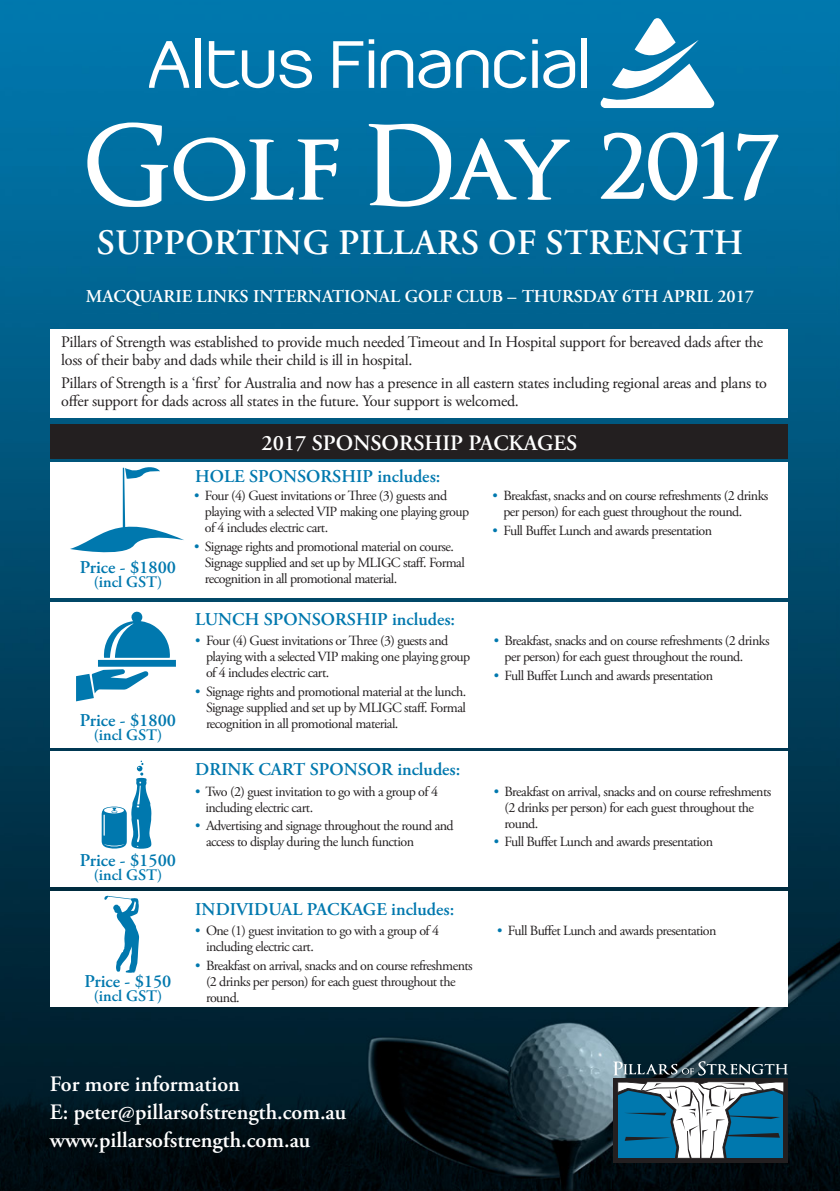
<style>
.page{position:relative;width:840px;height:1191px;background:#fff}
.page>*{position:absolute;margin:0;border:0;box-sizing:border-box;transform-origin:0 0}
.t1{font:600 110px "Optimus Princeps";letter-spacing:-.01em;color:#fff}
.t2{font:600 35.6px "Adobe Garamond Pro";letter-spacing:.015em;color:#fff}
.t3{font:600 22px/28px "Adobe Garamond Pro";color:#fff}
.t4{font:600 18px "Adobe Garamond Pro";color:#0078ae}
.t5{font:600 18px "Adobe Garamond Pro";color:#fff}
.t6{font:16px/18px "Adobe Garamond Pro";letter-spacing:-.02em;color:#231f20}
.t7{font:600 16px "Adobe Garamond Pro";color:#0078ae}
.t8{font:14px/16px "Adobe Garamond Pro";letter-spacing:-.04em;color:#231f20}
.s1{color:#0078ae}
</style>
<div class="page">
<img style="left:0;top:68px;width:839px;height:1123px">
<div style="left:0;top:0;width:839px;height:68px;background:#0078ae"></div>
<div style="left:50px;top:329px;width:737px;height:88px;background:#fff"></div>
<div style="left:50px;top:462px;width:737px;height:135px;background:#fff"></div>
<svg style="left:70px;top:467px;width:114px;height:86px"></svg>
<div style="left:50px;top:602px;width:737px;height:145px;background:#fff"></div>
<svg style="left:76px;top:611px;width:100px;height:90px"></svg>
<div style="left:50px;top:891px;width:737px;height:116px;background:#fff"></div>
<svg style="left:104px;top:895px;width:35px;height:77px"></svg>
<div style="left:50px;top:752px;width:737px;height:135px;background:#fff"></div>
<svg style="left:102px;top:760px;width:49px;height:88px"></svg>
<div style="left:613px;top:1078px;width:174px;height:84px;background:#231f20"></div>
<svg style="left:613px;top:1061px;width:174px;height:98px;background:#54849a"></svg>
<div style="left:50px;top:424px;width:737px;height:34px;background:#231f20"></div>
<svg style="left:600px;top:18px;width:113px;height:90px"></svg>
<svg style="left:149px;top:41px;width:40px;height:47px"></svg>
<div style="left:195px;top:38px;width:5px;height:50px;background:#fff"></div>
<svg style="left:209px;top:41px;width:103px;height:47px"></svg>
<svg style="left:333px;top:39px;width:41px;height:49px"></svg>
<div style="left:368px;top:50px;width:6px;height:38px;background:#fff"></div>
<svg style="left:380px;top:50px;width:70px;height:38px"></svg>
<svg style="left:456px;top:50px;width:32px;height:38px"></svg>
<svg style="left:494px;top:50px;width:32px;height:38px"></svg>
<svg style="left:532px;top:39px;width:5px;height:5px"></svg>
<div style="left:532px;top:50px;width:5px;height:38px;background:#fff"></div>
<svg style="left:543px;top:50px;width:31px;height:38px"></svg>
<div style="left:581px;top:38px;width:5px;height:50px;background:#fff"></div>
<p class="t1" style="left:84px;top:108px;width:697px">Golf Day 2017</p>
<p class="t2" style="left:97px;top:222px;width:647px">SUPPORTING PILLARS OF STRENGTH</p>
<p class="t5" style="left:86px;top:286px;width:669px">MACQUARIE LINKS INTERNATIONAL GOLF CLUB – THURSDAY 6TH APRIL 2017</p>
<p class="t6" style="left:61px;top:333px;width:703px">Pillars of Strength was established to provide much needed Timeout and In Hospital support for bereaved dads after the loss of their baby and dads while their child is ill in hospital.</p>
<p class="t6" style="left:61px;top:375px;width:707px">Pillars of Strength is a ‘first’ for Australia and now has a presence in all eastern states including regional areas and plans to offer support for dads across all states in the future. Your support is welcomed.</p>
<p class="t3" style="left:261px;top:429px;width:317px">2017 SPONSORSHIP PACKAGES</p>
<p class="t4" style="left:80px;top:556px;width:98px">Price - $1800</p>
<p class="t7" style="left:94px;top:572px;width:70px">(incl GST)</p>
<p class="t4" style="left:80px;top:709px;width:98px">Price - $1800</p>
<p class="t7" style="left:94px;top:725px;width:70px">(incl GST)</p>
<p class="t4" style="left:80px;top:849px;width:98px">Price - $1500</p>
<p class="t7" style="left:94px;top:865px;width:70px">(incl GST)</p>
<p class="t4" style="left:84px;top:971px;width:88px">Price - $150</p>
<p class="t7" style="left:94px;top:986px;width:70px">(incl GST)</p>
<p class="t4" style="left:195px;top:465px;width:246px">HOLE SPONSORSHIP includes:</p>
<p class="t8" style="left:205px;top:488px;width:266px;text-indent:-11px"><span class="s1">•</span> Four (4) Guest invitations or Three (3) guests and playing with a selected VIP making one playing group of 4 includes electric cart.</p>
<p class="t8" style="left:205px;top:539px;width:261px;text-indent:-11px"><span class="s1">•</span> Signage rights and promotional material on course.<br>Signage supplied and set up by MLIGC staff. Formal recognition in all promotional material.</p>
<p class="t4" style="left:195px;top:608px;width:261px">LUNCH SPONSORSHIP includes:</p>
<p class="t8" style="left:206px;top:633px;width:266px;text-indent:-11px"><span class="s1">•</span> Four (4) Guest invitations or Three (3) guests and playing with a selected VIP making one playing group of 4 includes electric cart.</p>
<p class="t8" style="left:206px;top:684px;width:261px;text-align:justify;text-indent:-11px"><span class="s1">•</span> Signage rights and promotional material at the lunch.<br>Signage supplied and set up by MLIGC staff. Formal recognition in all promotional material.</p>
<p class="t4" style="left:195px;top:759px;width:266px">DRINK CART SPONSOR includes:</p>
<p class="t8" style="left:205px;top:783px;width:234px;text-indent:-10px"><span class="s1">•</span> Two (2) guest invitation to go with a group of 4 including electric cart.</p>
<p class="t8" style="left:206px;top:818px;width:249px;text-indent:-11px"><span class="s1">•</span> Advertising and signage throughout the round and access to display during the lunch function</p>
<p class="t4" style="left:195px;top:898px;width:260px">INDIVIDUAL PACKAGE includes:</p>
<p class="t8" style="left:206px;top:923px;width:234px;text-indent:-11px"><span class="s1">•</span> One (1) guest invitation to go with a group of 4 including electric cart.</p>
<p class="t8" style="left:206px;top:958px;width:268px;text-indent:-11px"><span class="s1">•</span> Breakfast on arrival, snacks and on course refreshments (2 drinks per person) for each guest throughout the round.</p>
<p class="t8" style="left:503px;top:488px;width:266px;text-indent:-11px"><span class="s1">•</span> Breakfast, snacks and on course refreshments (2 drinks per person) for each guest throughout the round.</p>
<p class="t8" style="left:492px;top:523px;width:221px"><span class="s1">•</span> Full Buffet Lunch and awards presentation</p>
<p class="t8" style="left:504px;top:633px;width:266px;text-indent:-11px"><span class="s1">•</span> Breakfast, snacks and on course refreshments (2 drinks per person) for each guest throughout the round.</p>
<p class="t8" style="left:493px;top:668px;width:221px"><span class="s1">•</span> Full Buffet Lunch and awards presentation</p>
<p class="t8" style="left:504px;top:783px;width:268px;text-indent:-11px"><span class="s1">•</span> Breakfast on arrival, snacks and on course refreshments (2 drinks per person) for each guest throughout the round.</p>
<p class="t8" style="left:493px;top:834px;width:221px"><span class="s1">•</span> Full Buffet Lunch and awards presentation</p>
<p class="t8" style="left:497px;top:923px;width:221px"><span class="s1">•</span> Full Buffet Lunch and awards presentation</p>
<p class="t3" style="left:50px;top:1070px;width:298px">For more information<br>E: peter@pillarsofstrength.com.au</p>
<p class="t3" style="left:50px;top:1126px;width:262px">www.pillarsofstrength.com.au</p>
</div>
